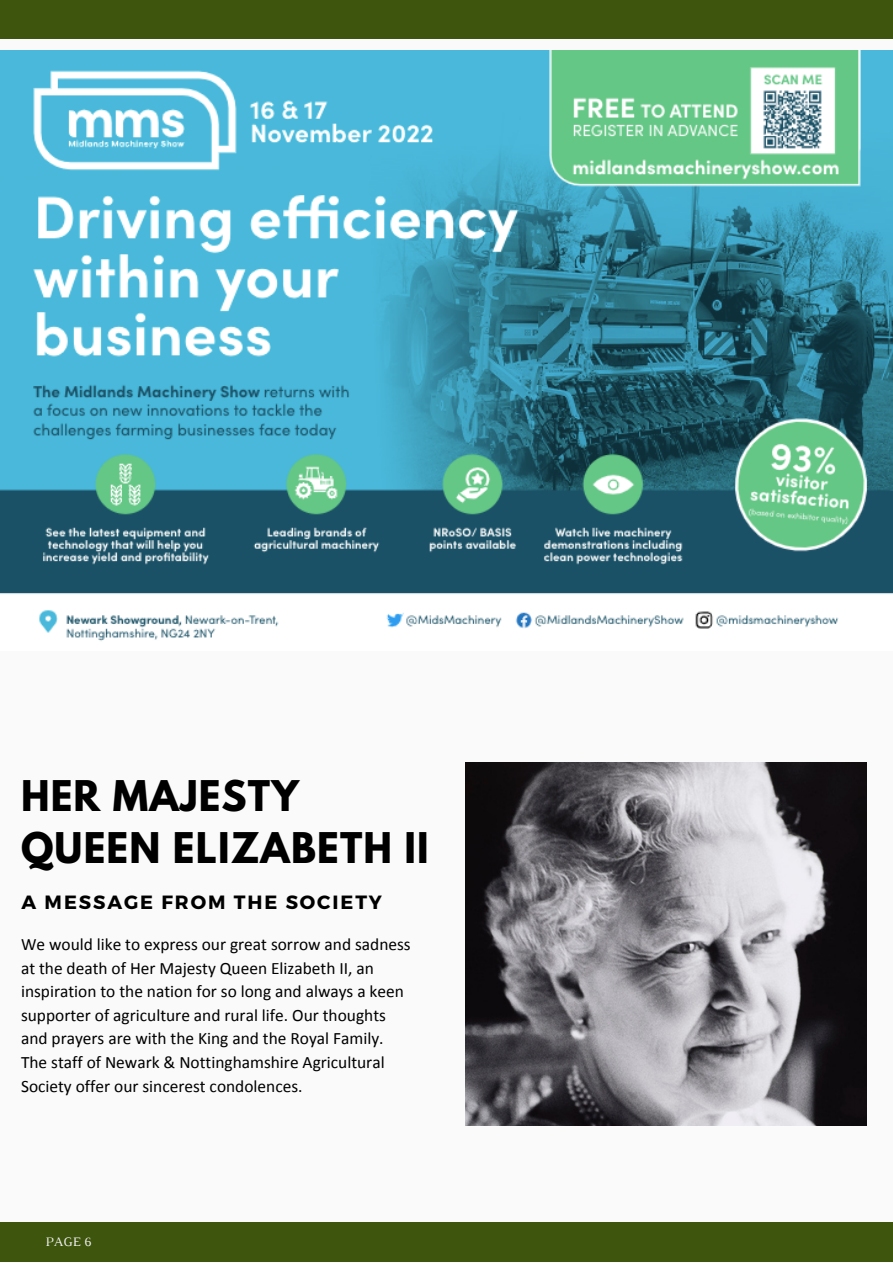
<style>
.page{position:relative;width:893px;height:1264px;background:#fff}
.page>*{position:absolute;margin:0;border:0;box-sizing:border-box;transform-origin:0 0}
.t1{font:700 37.5px/51.8px "League Spartan";letter-spacing:.03em;color:#000}
.t2{font:700 19.2px "Montserrat";letter-spacing:.1em;color:#000}
.t3{font:17.4px/23.5px "Calibri";color:#000}
.t4{font:13.2px "Luthier";color:#f5f3f5}
</style>
<div class="page">
<div style="left:0;top:0;width:892px;height:1262px;background:#fafafa"></div>
<div style="left:0;top:1222px;width:892px;height:40px;background:#3d550c"></div>
<div style="left:0;top:0;width:892px;height:39px;background:#3d550c"></div>
<img style="left:0;top:51px;width:892px;height:590px">
<img style="left:465px;top:762px;width:401px;height:363px">
<h1 class="t1" style="left:21px;top:775px;width:409px">HER MAJESTY<br>QUEEN ELIZABETH II</h1>
<p class="t2" style="left:22px;top:889px;width:362px">A MESSAGE FROM THE SOCIETY</p>
<p class="t3" style="left:21px;top:933px;width:391px">We would like to express our great sorrow and sadness at the death of Her Majesty Queen Elizabeth II, an inspiration to the nation for so long and always a keen supporter of agriculture and rural life. Our thoughts and prayers are with the King and the Royal Family.<br>The staff of Newark &amp; Nottinghamshire Agricultural Society offer our sincerest condolences.</p>
<p class="t4" style="left:46px;top:1237px;width:48px">PAGE 6</p>
</div>
